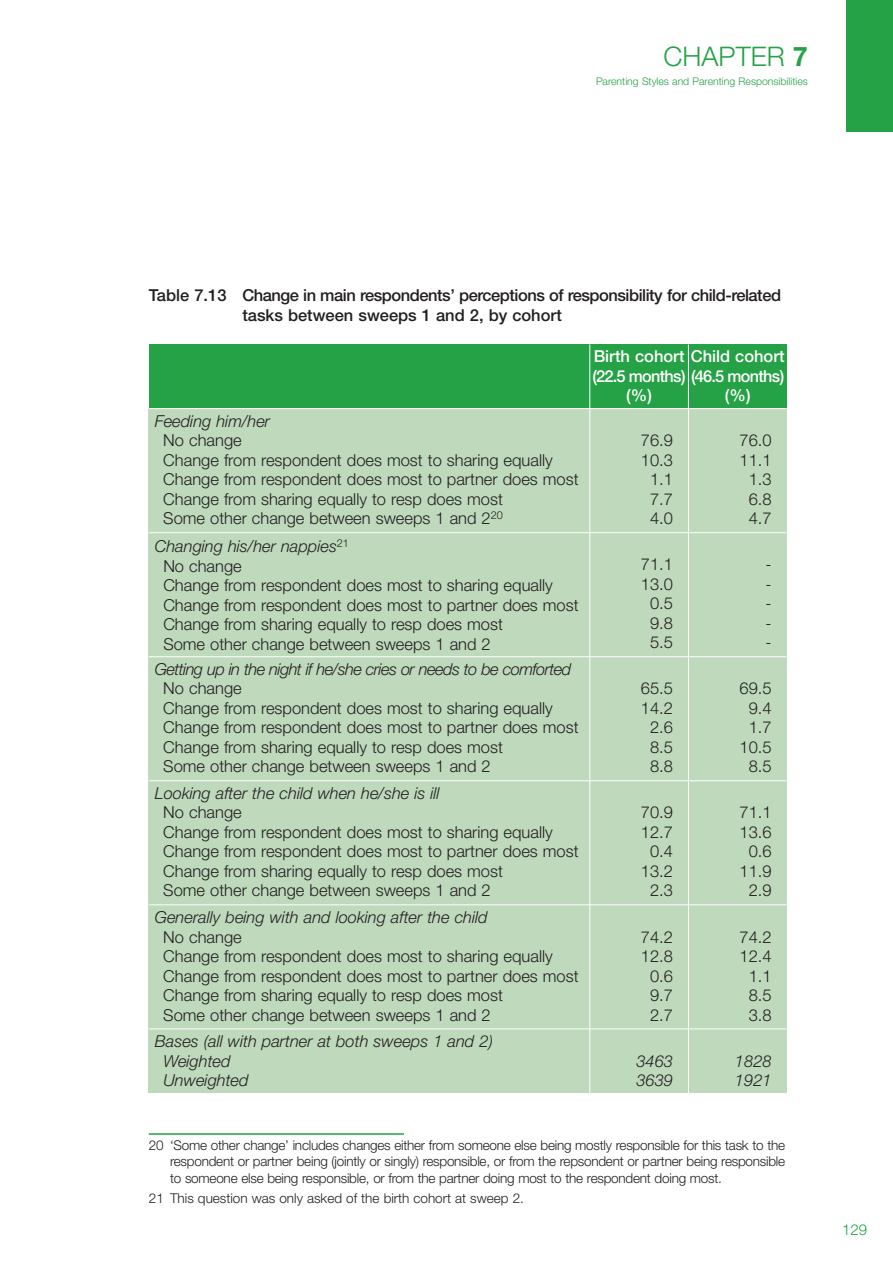
<style>
.page{position:relative;width:893px;height:1263px;background:#fff}
.page>*{position:absolute;margin:0;border:0;box-sizing:border-box;transform-origin:0 0}
.t1{font:300 27px "Helvetica Neue";color:#25a146}
.t2{font:300 16.5px/19.5px "Helvetica Neue";color:#231f20;text-align:center}
.t3{font:italic 300 16.5px/19.5px "Helvetica Neue";color:#231f20}
.t4{font:500 16.5px/20.2px "Helvetica Neue";letter-spacing:-.03em;color:#231f20}
.t5{font:italic 300 16.5px "Helvetica Neue";letter-spacing:-.035em;color:#231f20}
.t6{font:500 16.5px "Helvetica Neue";color:#fff}
.t7{font:500 16.5px "Helvetica Neue";letter-spacing:-.04em;color:#fff}
.t8{font:300 15px "Helvetica Neue";color:#25a146}
.t9{font:300 13.5px/16.5px "Helvetica Neue";letter-spacing:-.015em;color:#231f20;text-align:justify}
.t10{font:300 10.5px "Helvetica Neue";color:#25a146}
.s1{font-weight:700}
.s2{font-style:italic}
</style>
<div class="page">
<div style="left:846px;top:0;width:46px;height:132px;background:#25a146"></div>
<div style="left:149px;top:345px;width:539px;height:64px;background:#25a146"></div>
<div style="left:688px;top:345px;width:99px;height:64px;background:#25a146"></div>
<div style="left:149px;top:409px;width:441px;height:124px;background:#bed9bb"></div>
<div style="left:590px;top:409px;width:98px;height:124px;background:#bed9bb"></div>
<div style="left:688px;top:409px;width:99px;height:124px;background:#bed9bb"></div>
<div style="left:149px;top:533px;width:441px;height:124px;background:#bed9bb"></div>
<div style="left:590px;top:533px;width:98px;height:124px;background:#bed9bb"></div>
<div style="left:688px;top:533px;width:99px;height:124px;background:#bed9bb"></div>
<div style="left:149px;top:657px;width:441px;height:124px;background:#bed9bb"></div>
<div style="left:590px;top:657px;width:98px;height:124px;background:#bed9bb"></div>
<div style="left:688px;top:657px;width:99px;height:124px;background:#bed9bb"></div>
<div style="left:149px;top:781px;width:441px;height:124px;background:#bed9bb"></div>
<div style="left:590px;top:781px;width:98px;height:124px;background:#bed9bb"></div>
<div style="left:688px;top:781px;width:99px;height:124px;background:#bed9bb"></div>
<div style="left:149px;top:905px;width:441px;height:124px;background:#bed9bb"></div>
<div style="left:590px;top:905px;width:98px;height:124px;background:#bed9bb"></div>
<div style="left:688px;top:905px;width:99px;height:124px;background:#bed9bb"></div>
<div style="left:149px;top:1029px;width:441px;height:64px;background:#bed9bb"></div>
<div style="left:590px;top:1029px;width:98px;height:64px;background:#bed9bb"></div>
<div style="left:688px;top:1029px;width:99px;height:64px;background:#bed9bb"></div>
<hr style="left:589px;top:345px;width:1px;height:748px;background:#fff">
<hr style="left:688px;top:345px;width:1px;height:748px;background:#fff">
<hr style="left:149px;top:408px;width:638px;height:1px;background:#fff">
<hr style="left:149px;top:532px;width:638px;height:1px;background:#fff">
<hr style="left:149px;top:656px;width:638px;height:1px;background:#fff">
<hr style="left:149px;top:780px;width:638px;height:1px;background:#fff">
<hr style="left:149px;top:904px;width:638px;height:1px;background:#fff">
<hr style="left:149px;top:1029px;width:638px;height:1px;background:#fff">
<hr style="left:149px;top:1133px;width:255px;height:2px;background:#25a146">
<h1 class="t1" style="left:664px;top:47px;width:146px">CHAPTER <span class="s1">7</span></h1>
<p class="t10" style="left:596px;top:78px;width:213px">Parenting Styles and Parenting Responsibilities</p>
<p class="t4" style="left:242px;top:287px;width:540px;text-indent:-94px">Table 7.13 Change in main respondents’ perceptions of responsibility for child-related tasks between sweeps 1 and 2, by cohort</p>
<p class="t6" style="left:594px;top:351px;width:193px">Birth cohort Child cohort</p>
<p class="t7" style="left:593px;top:370px;width:193px">(22.5 months) (46.5 months)</p>
<p class="t6" style="left:626px;top:390px;width:27px">(%)</p>
<p class="t6" style="left:725px;top:390px;width:27px">(%)</p>
<p class="t3" style="left:155px;top:413px;width:117px">Feeding him/her</p>
<p class="t2" style="left:163px;top:432px;width:417px;text-align:left">No change<br>Change from respondent does most to sharing equally Change from respondent does most to partner does most Change from sharing equally to resp does most<br>Some other change between sweeps 1 and 2<sup>20</sup></p>
<p class="t2" style="left:641px;top:432px;width:34px">76.9<br>10.3<br>1.1<br>7.7<br>4.0</p>
<p class="t2" style="left:739px;top:432px;width:34px">76.0<br>11.1<br>1.3<br>6.8<br>4.7</p>
<p class="t2" style="left:163px;top:538px;width:417px;text-align:left;text-indent:-9px"><span class="s2">Changing his/her nappies</span><sup>21<br></sup>No change<br>Change from respondent does most to sharing equally Change from respondent does most to partner does most Change from sharing equally to resp does most<br>Some other change between sweeps 1 and 2</p>
<p class="t2" style="left:641px;top:556px;width:34px">71.1<br>13.0<br>0.5<br>9.8<br>5.5</p>
<p class="t2" style="left:765px;top:556px;width:8px;text-align:justify">- - - - -</p>
<p class="t5" style="left:155px;top:663px;width:418px">Getting up in the night if he/she cries or needs to be comforted</p>
<p class="t2" style="left:163px;top:680px;width:417px;text-align:left">No change<br>Change from respondent does most to sharing equally Change from respondent does most to partner does most Change from sharing equally to resp does most<br>Some other change between sweeps 1 and 2</p>
<p class="t2" style="left:641px;top:680px;width:34px">65.5<br>14.2<br>2.6<br>8.5<br>8.8</p>
<p class="t2" style="left:739px;top:680px;width:34px">69.5<br>9.4<br>1.7<br>10.5<br>8.5</p>
<p class="t3" style="left:155px;top:785px;width:286px">Looking after the child when he/she is ill</p>
<p class="t2" style="left:163px;top:804px;width:417px;text-align:left">No change<br>Change from respondent does most to sharing equally Change from respondent does most to partner does most Change from sharing equally to resp does most<br>Some other change between sweeps 1 and 2</p>
<p class="t2" style="left:641px;top:804px;width:34px">70.9<br>12.7<br>0.4<br>13.2<br>2.3</p>
<p class="t2" style="left:739px;top:804px;width:34px">71.1<br>13.6<br>0.6<br>11.9<br>2.9</p>
<p class="t3" style="left:155px;top:909px;width:334px">Generally being with and looking after the child</p>
<p class="t2" style="left:163px;top:928px;width:417px;text-align:left">No change<br>Change from respondent does most to sharing equally Change from respondent does most to partner does most Change from sharing equally to resp does most<br>Some other change between sweeps 1 and 2</p>
<p class="t2" style="left:641px;top:928px;width:34px">74.2<br>12.8<br>0.6<br>9.7<br>2.7</p>
<p class="t2" style="left:739px;top:928px;width:34px">74.2<br>12.4<br>1.1<br>8.5<br>3.8</p>
<p class="t3" style="left:163px;top:1033px;width:331px;text-indent:-9px">Bases (all with partner at both sweeps 1 and 2)<br>Weighted<br>Unweighted</p>
<p class="t3" style="left:636px;top:1052px;width:38px">3463<br>3639</p>
<p class="t3" style="left:735px;top:1052px;width:38px">1828<br>1921</p>
<p class="t9" style="left:170px;top:1138px;width:617px;text-indent:-21px">20 ‘Some other change’ includes changes either from someone else being mostly responsible for this task to the respondent or partner being (jointly or singly) responsible, or from the repsondent or partner being responsible to someone else being responsible, or from the partner doing most to the respondent doing most.</p>
<p class="t9" style="left:149px;top:1192px;width:377px">21 This question was only asked of the birth cohort at sweep 2.</p>
<p class="t8" style="left:842px;top:1225px;width:27px">129</p>
</div>
